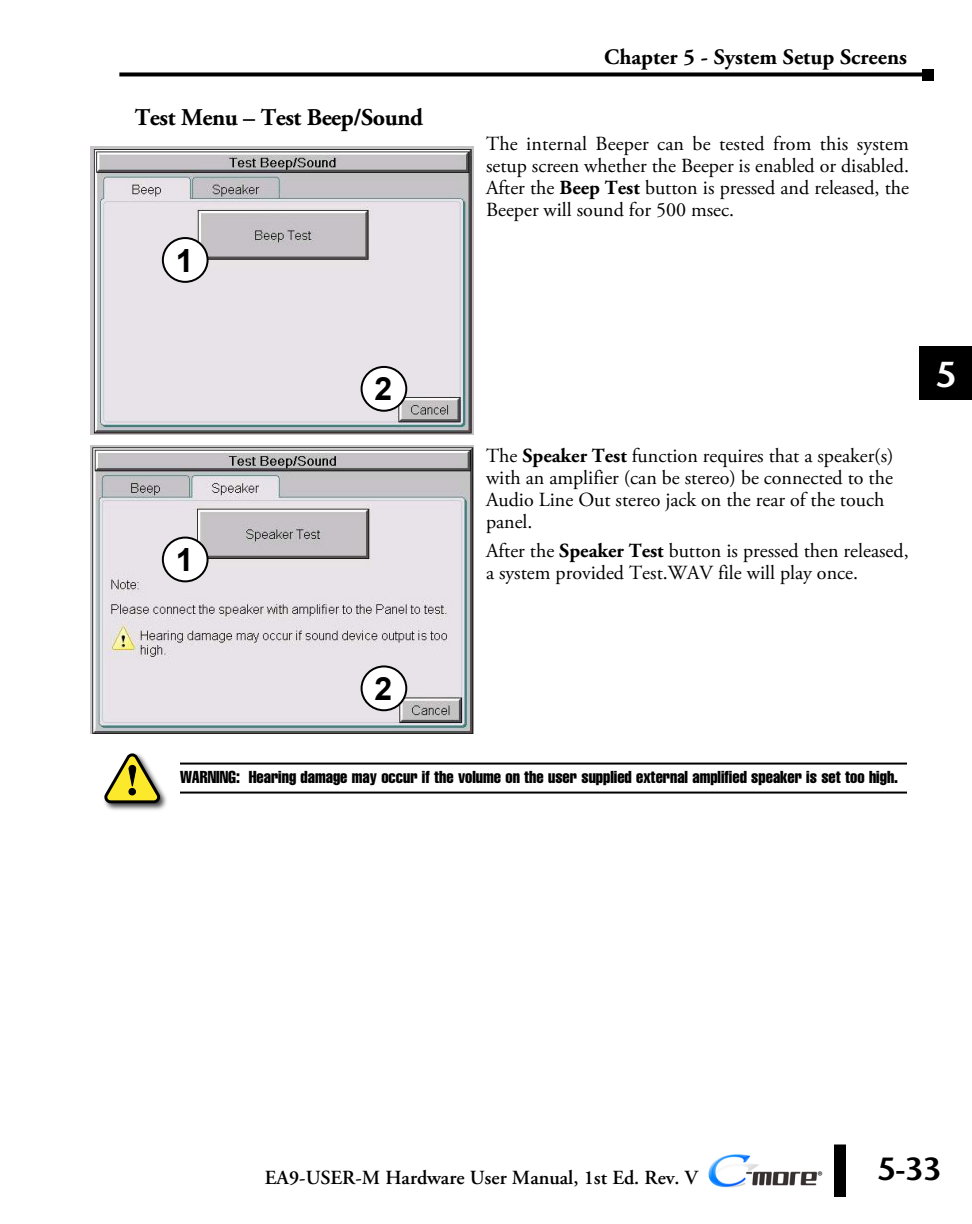
<style>
.page{position:relative;width:972px;height:1224px;background:#fff}
.page>*{position:absolute;margin:0;border:0;box-sizing:border-box;transform-origin:0 0}
.t1{font:600 36px "Stone Sans Std";color:#fff}
.t2{font:600 32px "Stone Sans Std";color:#000}
.t3{font:700 32px "Arial";color:#000}
.t4{font:700 24px "Adobe Garamond Pro";letter-spacing:-.02em;color:#000}
.t5{font:700 22px "Adobe Garamond Pro";color:#000}
.t6{font:20px/22px "Adobe Garamond Pro";color:#000}
.t7{font:600 20px "Adobe Garamond Pro";color:#000}
.t8{font:17px "Helvetica LT Std Comp";color:#000}
.t9{font:12.6px "Myriad Pro";color:#000}
.s1{font-weight:700}
</style>
<div class="page">
<svg style="left:119px;top:72px;width:803px;height:4px;background:#1e1e1e"></svg>
<div style="left:834px;top:1144px;width:12px;height:53px;background:#000"></div>
<div style="left:922px;top:69px;width:12px;height:11px;background:#000"></div>
<img style="left:708px;top:1154px;width:109px;height:34px">
<div style="left:919px;top:346px;width:53px;height:54px;background:#000"></div>
<hr style="left:180px;top:763px;width:727px;height:2px;background:#000">
<hr style="left:180px;top:792px;width:727px;height:2px;background:#000">
<img style="left:106px;top:790px;width:61px;height:20px">
<svg style="left:104px;top:753px;width:58px;height:53px"></svg>
<img style="left:90px;top:146px;width:384px;height:288px">
<div style="left:163px;top:238px;width:45px;height:44px;background:#fff;border-radius:50%"></div>
<div style="left:162px;top:237px;width:47px;height:46px;border:2px solid #000;border-radius:50%"></div>
<div style="left:362px;top:367px;width:44px;height:44px;background:#fff;border-radius:50%"></div>
<div style="left:361px;top:366px;width:46px;height:46px;border:2px solid #000;border-radius:50%"></div>
<img style="left:90px;top:446px;width:384px;height:288px">
<div style="left:163px;top:538px;width:45px;height:43px;background:#fff;border-radius:50%"></div>
<div style="left:162px;top:537px;width:47px;height:45px;border:2px solid #000;border-radius:50%"></div>
<div style="left:362px;top:666px;width:44px;height:44px;background:#fff;border-radius:50%"></div>
<div style="left:361px;top:665px;width:46px;height:46px;border:2px solid #000;border-radius:50%"></div>
<p class="t4" style="left:135px;top:104px;width:290px">Test Menu – Test Beep/Sound</p>
<h2 class="t3" style="left:176px;top:238px;width:19px">1</h2>
<h2 class="t3" style="left:176px;top:537px;width:19px">1</h2>
<h2 class="t3" style="left:375px;top:367px;width:19px">2</h2>
<p class="t5" style="left:604px;top:44px;width:304px">Chapter 5 - System Setup Screens</p>
<p class="t6" style="left:486px;top:134px;width:425px;text-align:justify">The internal Beeper can be tested from this system setup screen whether the Beeper is enabled or disabled.<br>After the <span class="s1">Beep Test</span> button is pressed and released, the Beeper will sound for 500 msec.</p>
<p class="t6" style="left:486px;top:445px;width:409px">The <span class="s1">Speaker Test</span> function requires that a speaker(s) with an amplifier (can be stereo) be connected to the Audio Line Out stereo jack on the rear of the touch panel.</p>
<p class="t6" style="left:486px;top:540px;width:424px">After the <span class="s1">Speaker Test</span> button is pressed then released, a system provided Test.WAV file will play once.</p>
<h1 class="t1" style="left:936px;top:352px;width:22px">5</h1>
<h2 class="t3" style="left:375px;top:666px;width:19px">2</h2>
<p class="t8" style="left:180px;top:766px;width:720px">WARNING: Hearing damage may occur if the volume on the user supplied external amplified speaker is set too high.</p>
<p class="t7" style="left:265px;top:1167px;width:434px">EA9-USER-M Hardware User Manual, 1st Ed. Rev. V</p>
<p class="t9" style="left:818px;top:1168px;width:7px">®</p>
<h2 class="t2" style="left:877px;top:1150px;width:66px">5-33</h2>
</div>
